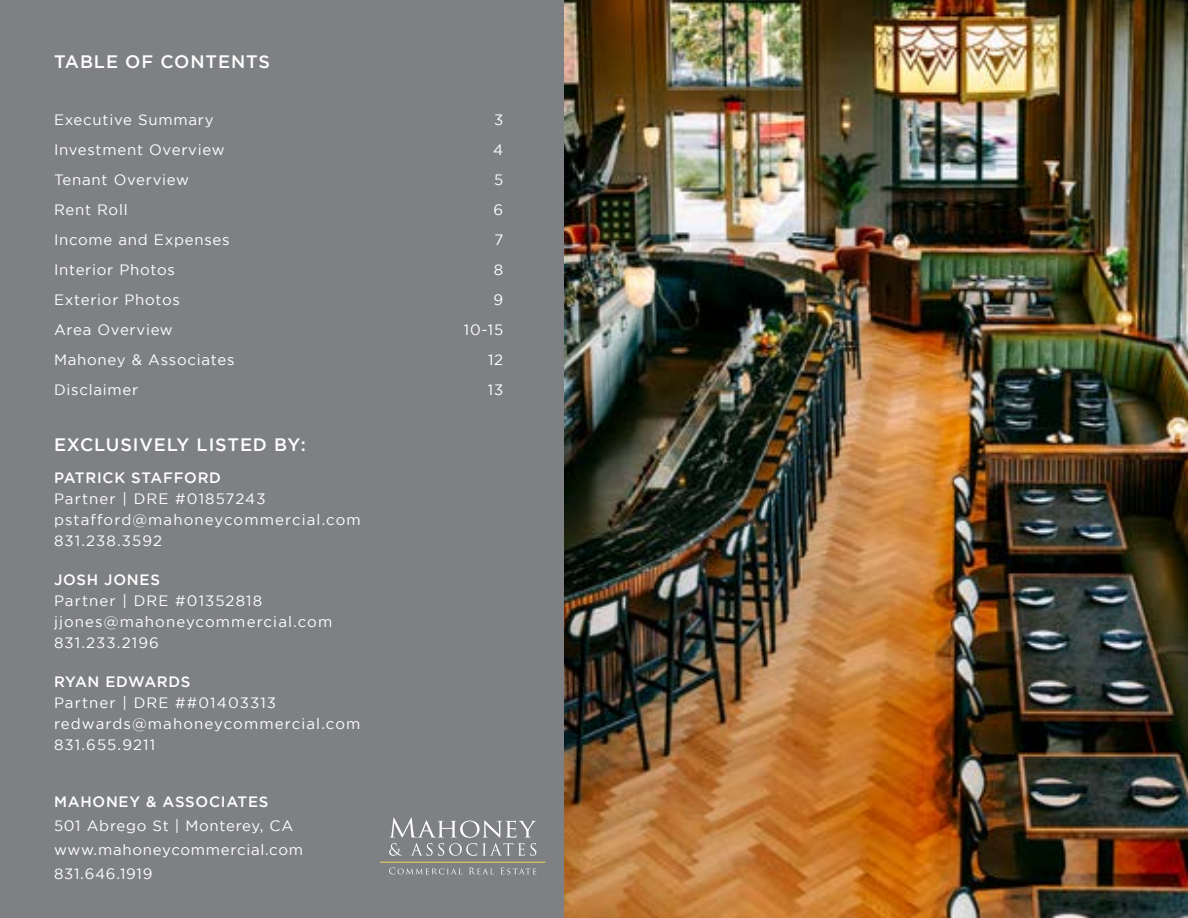
<style>
.page{position:relative;width:1188px;height:918px;background:#fff}
.page>*{position:absolute;margin:0;border:0;box-sizing:border-box;transform-origin:0 0}
.t1{font:500 18px "Gotham";letter-spacing:.05em;color:#fff}
.t2{font:15px/24px "Gotham";letter-spacing:.05em;color:#fff}
.t3{font:15px/21px "Gotham";letter-spacing:.075em;color:#fff}
.t4{font:500 15px "Gotham";letter-spacing:.05em;color:#fff}
</style>
<div class="page">
<img style="left:564px;top:0;width:624px;height:918px">
<div style="left:0;top:0;width:564px;height:918px;background:#7e8083"></div>
<svg style="left:380px;top:862px;width:165px;height:12px"></svg>
<svg style="left:389px;top:818px;width:147px;height:38px"></svg>
<p class="t1" style="left:54px;top:52px;width:218px">TABLE OF CONTENTS</p>
<p class="t2" style="left:54px;top:108px;width:161px">Executive Summary</p>
<p class="t2" style="left:494px;top:108px;width:11px">3</p>
<p class="t2" style="left:54px;top:138px;width:172px">Investment Overview</p>
<p class="t2" style="left:493px;top:138px;width:12px">4</p>
<p class="t2" style="left:54px;top:168px;width:137px">Tenant Overview</p>
<p class="t2" style="left:494px;top:168px;width:11px">5</p>
<p class="t2" style="left:54px;top:198px;width:75px">Rent Roll</p>
<p class="t2" style="left:494px;top:198px;width:11px">6</p>
<p class="t2" style="left:54px;top:228px;width:177px">Income and Expenses</p>
<p class="t2" style="left:494px;top:228px;width:10px">7</p>
<p class="t2" style="left:54px;top:258px;width:123px">Interior Photos</p>
<p class="t2" style="left:494px;top:258px;width:11px">8</p>
<p class="t2" style="left:54px;top:288px;width:128px">Exterior Photos</p>
<p class="t2" style="left:494px;top:288px;width:11px">9</p>
<p class="t2" style="left:54px;top:318px;width:120px">Area Overview</p>
<p class="t2" style="left:464px;top:318px;width:41px">10-15</p>
<p class="t2" style="left:54px;top:348px;width:182px">Mahoney &amp; Associates</p>
<p class="t2" style="left:488px;top:348px;width:17px">12</p>
<p class="t2" style="left:54px;top:378px;width:86px">Disclaimer</p>
<p class="t2" style="left:488px;top:378px;width:17px">13</p>
<p class="t1" style="left:54px;top:434px;width:253px">EXCLUSIVELY LISTED BY:</p>
<p class="t4" style="left:54px;top:469px;width:168px">PATRICK STAFFORD</p>
<p class="t3" style="left:54px;top:488px;width:308px">Partner | DRE #01857243 pstafford@mahoneycommercial.com<br>831.238.3592</p>
<p class="t4" style="left:54px;top:571px;width:107px">JOSH JONES</p>
<p class="t3" style="left:54px;top:590px;width:280px">Partner | DRE #01352818 jjones@mahoneycommercial.com<br>831.233.2196</p>
<p class="t4" style="left:54px;top:673px;width:138px">RYAN EDWARDS</p>
<p class="t3" style="left:54px;top:692px;width:308px">Partner | DRE ##01403313 redwards@mahoneycommercial.com<br>831.655.9211</p>
<p class="t4" style="left:54px;top:793px;width:216px">MAHONEY &amp; ASSOCIATES</p>
<p class="t2" style="left:54px;top:814px;width:251px">501 Abrego St | Monterey, CA www.mahoneycommercial.com<br>831.646.1919</p>
</div>
